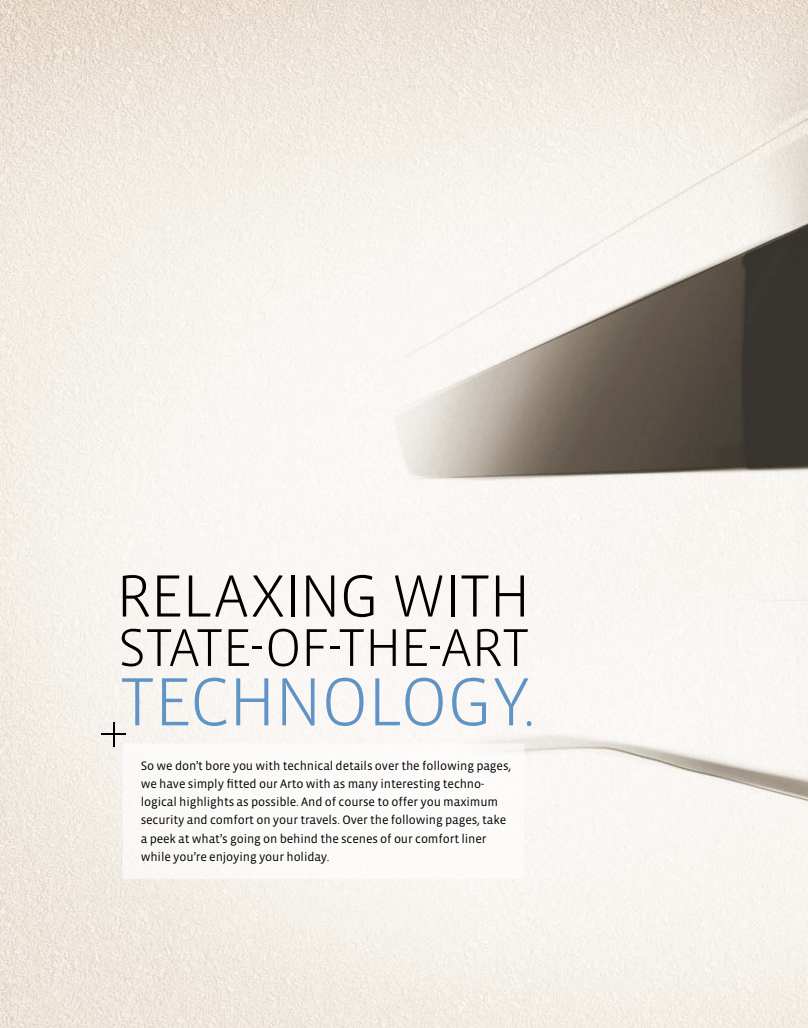
<style>
.page{position:relative;width:808px;height:1028px;background:#fff}
.page>*{position:absolute;margin:0;border:0;box-sizing:border-box;transform-origin:0 0}
.t1{font:300 69.75px "Vista Sans Tab OT";letter-spacing:-.01em;color:#5f94c4}
.t2{font:300 60.88px "Vista Sans Tab OT";letter-spacing:-.02em;color:#000}
.t3{font:300 54.38px "Vista Sans Tab OT";color:#000}
.t4{font:12.5px/18.1px "Vista Sans Tab OT";letter-spacing:-.01em;color:#000}
</style>
<div class="page">
<img style="left:0;top:0;width:808px;height:1028px">
<div style="left:123px;top:743px;width:401px;height:135px;background:#fff;border-radius:2px"></div>
<svg style="left:113px;top:722px;width:1px;height:24px"></svg>
<hr style="left:101px;top:733px;width:25px;height:2px;background:#000">
<h2 class="t2" style="left:116px;top:565px;width:354px">RELAXING WITH</h2>
<h3 class="t3" style="left:118px;top:619px;width:27px">STATE</h3>
<h3 class="t3" style="left:251px;top:619px;width:221px">-OF-THE-ART</h3>
<h1 class="t1" style="left:120px;top:666px;width:417px">TECHN OLOGY.</h1>
<p class="t4" style="left:141px;top:757px;width:372px">So we don’t bore you with technical details over the following pages, we have simply fitted our Arto with as many interesting techno&shy;logical highlights as possible. And of course to offer you maximum security and comfort on your travels. Over the following pages, take a peek at what’s going on behind the scenes of our comfort liner while you’re enjoying your holiday.</p>
</div>
